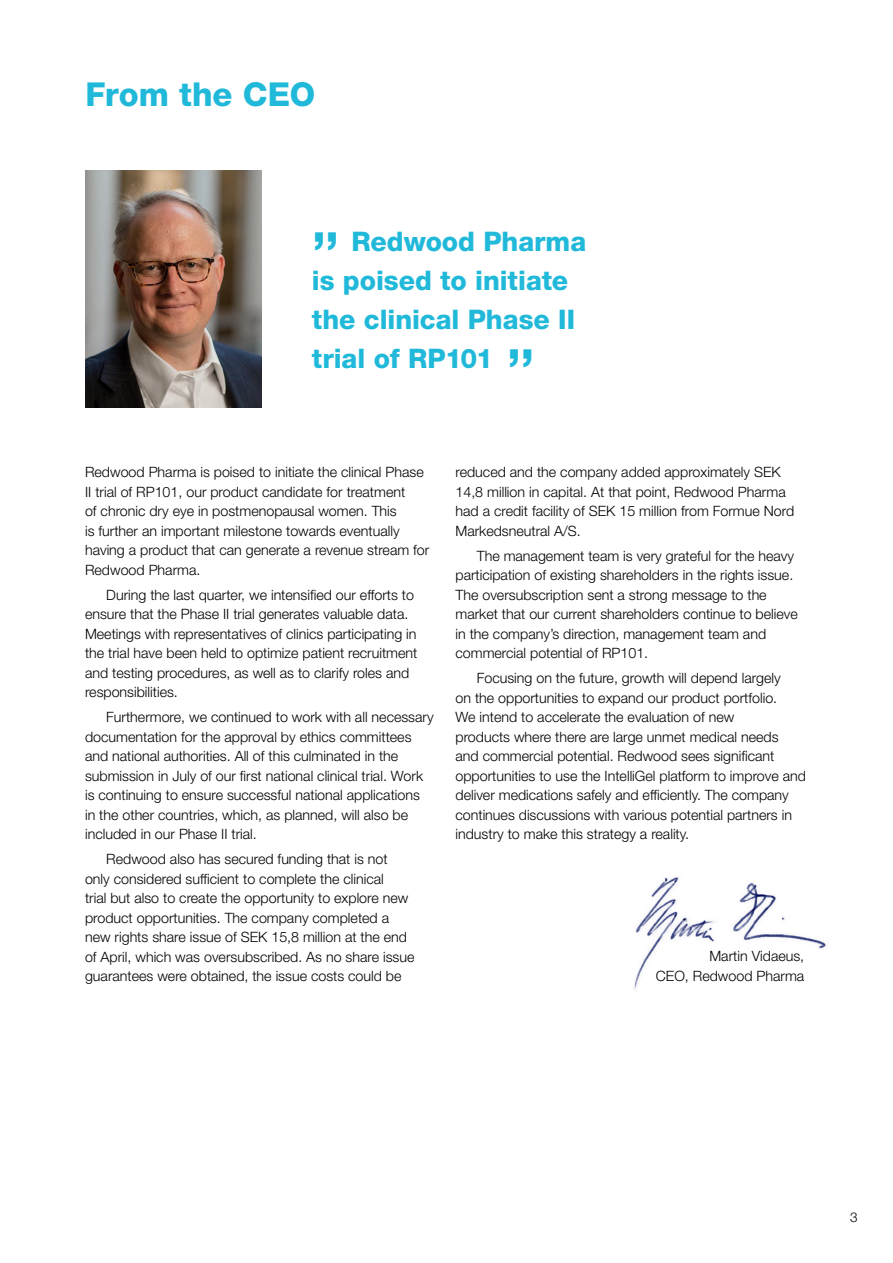
<style>
.page{position:relative;width:893px;height:1263px;background:#fff}
.page>*{position:absolute;margin:0;border:0;box-sizing:border-box;transform-origin:0 0}
.t1{font:800 33px "Helvetica Neue LT Std";color:#21b9da}
.t2{font:800 27px/39px "Helvetica Neue LT Std";color:#21b9da}
.Bröd_2_a_stycke{font:300 14.25px/19.5px "Helvetica Neue LT Std";color:#000}
.t3{font:300 13.5px "Helvetica Neue LT Std";color:#000}
.s1{font-size:49.95px}
</style>
<div class="page">
<img style="left:634px;top:877px;width:192px;height:112px">
<img style="left:85px;top:170px;width:177px;height:237px">
<p class="t1" style="left:86px;top:75px;width:231px">From the CEO</p>
<p class="t2" style="left:312px;top:222px;width:276px"><span class="s1">’’</span> Redwood Pharma is poised to initiate the clinical Phase II trial of RP101 <span class="s1">’’</span></p>
<p class="Bröd_2_a_stycke" style="left:85px;top:462px;width:346px">Redwood Pharma is poised to initiate the clinical Phase II trial of RP101, our product candidate for treatment<br>of chronic dry eye in postmenopausal women. This<br>is further an important milestone towards eventually having a product that can generate a revenue stream for Redwood Pharma.</p>
<p class="Bröd_2_a_stycke" style="left:85px;top:585px;width:334px;text-indent:21px">During the last quarter, we intensified our efforts to ensure that the Phase II trial generates valuable data.<br>Meetings with representatives of clinics participating in the trial have been held to optimize patient recruitment and testing procedures, as well as to clarify roles and responsibilities.</p>
<p class="Bröd_2_a_stycke" style="left:85px;top:707px;width:350px;text-indent:21px">Furthermore, we continued to work with all necessary documentation for the approval by ethics committees and national authorities. All of this culminated in the submission in July of our first national clinical trial. Work is continuing to ensure successful national applications in the other countries, which, as planned, will also be included in our Phase II trial.</p>
<p class="Bröd_2_a_stycke" style="left:85px;top:849px;width:331px;text-indent:21px">Redwood also has secured funding that is not only considered sufficient to complete the clinical<br>trial but also to create the opportunity to explore new product opportunities. The company completed a new rights share issue of SEK 15,8 million at the end of April, which was oversubscribed. As no share issue guarantees were obtained, the issue costs could be</p>
<p class="Bröd_2_a_stycke" style="left:455px;top:462px;width:340px">reduced and the company added approximately SEK 14,8 million in capital. At that point, Redwood Pharma had a credit facility of SEK 15 million from Formue Nord Markedsneutral A/S.</p>
<p class="Bröd_2_a_stycke" style="left:455px;top:546px;width:344px;text-indent:21px">The management team is very grateful for the heavy participation of existing shareholders in the rights issue.<br>The oversubscription sent a strong message to the market that our current shareholders continue to believe in the company’s direction, management team and commercial potential of RP101.</p>
<p class="Bröd_2_a_stycke" style="left:455px;top:668px;width:352px;text-indent:21px">Focusing on the future, growth will depend largely<br>on the opportunities to expand our product portfolio.<br>We intend to accelerate the evaluation of new<br>products where there are large unmet medical needs<br>and commercial potential. Redwood sees significant opportunities to use the IntelliGel platform to improve and deliver medications safely and efficiently. The company continues discussions with various potential partners in industry to make this strategy a reality.</p>
<p class="Bröd_2_a_stycke" style="left:656px;top:946px;width:150px;text-align:right">Martin Vidaeus,<br>CEO, Redwood Pharma</p>
<p class="t3" style="left:850px;top:1208px;width:9px">3</p>
</div>
